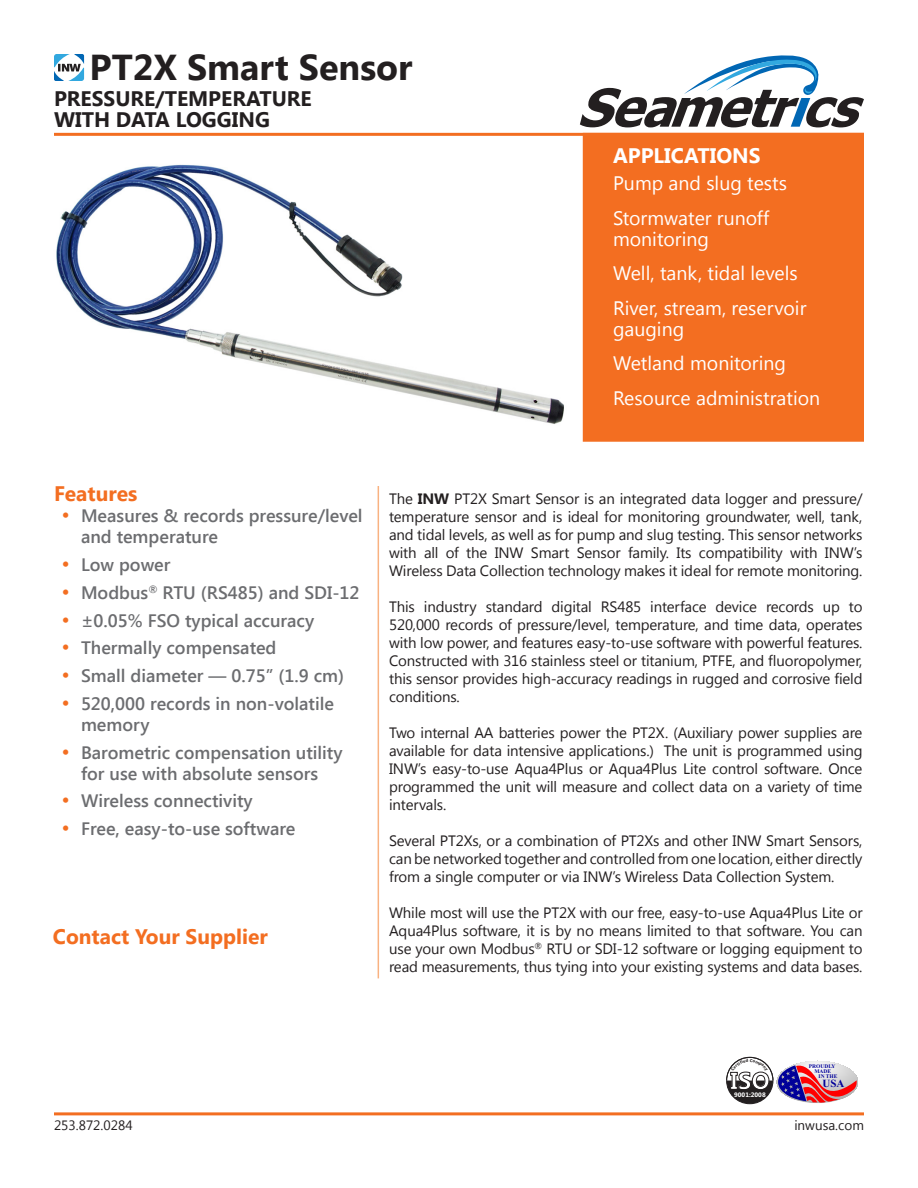
<style>
.page{position:relative;width:918px;height:1188px;background:#fff}
.page>*{position:absolute;margin:0;border:0;box-sizing:border-box;transform-origin:0 0}
.t1{font:700 36px "Segoe UI";color:#231f20}
.t2{font:700 24.3px "Segoe UI";color:#fff}
.t3{font:700 21px/21px "Segoe UI";color:#231f20}
.Heading_1{font:700 21px "Segoe UI";color:#f36e21}
.Features_Box_Title{font:700 21px "Segoe UI";color:#fff}
.Features_Box{font:19.5px/21px "Segoe UI";color:#fff}
.t4{font:600 18px/21px "Segoe UI";color:#6c6d70}
.Main_Text{font:15px/18px "Segoe UI";letter-spacing:-.01em;color:#231f20;text-align:justify}
.t5{font:13.5px "Segoe UI";color:#231f20}
.t6{font:700 10.95px "Times New Roman";color:#009}
.t7{font:700 6.45px "Segoe UI";color:#fff}
.t8{font:700 5.55px "Times New Roman";color:#009}
.s1{font-weight:400;font-size:21px;color:#f36e21}
.s2{font-weight:700}
</style>
<div class="page">
<hr style="left:378px;top:486px;width:1px;height:492px;background:#f9b281">
<svg style="left:580px;top:55px;width:284px;height:72px"></svg>
<hr style="left:54px;top:133px;width:810px;height:3px;background:#f36e21">
<div style="left:583px;top:133px;width:281px;height:309px;background:#f36e21"></div>
<hr style="left:54px;top:1112px;width:810px;height:3px;background:#f36e21">
<svg style="left:54px;top:54px;width:30px;height:27px"></svg>
<img style="left:56px;top:164px;width:508px;height:260px">
<svg style="left:726px;top:1056px;width:132px;height:49px"></svg>
<h1 class="t1" style="left:90px;top:42px;width:324px">PT2X Smart Sensor</h1>
<h3 class="t3" style="left:54px;top:87px;width:259px">PRESSURE/TEMPERATURE<br>WITH DATA LOGGING</h3>
<p class="Features_Box_Title" style="left:613px;top:140px;width:149px">APPLICATIONS</p>
<p class="Features_Box" style="left:613px;top:172px;width:175px">Pump and slug tests</p>
<p class="Features_Box" style="left:613px;top:207px;width:158px">Stormwater runoff monitoring</p>
<p class="Features_Box" style="left:613px;top:262px;width:186px">Well, tank, tidal levels</p>
<p class="Features_Box" style="left:613px;top:297px;width:195px">River, stream, reservoir gauging</p>
<p class="Features_Box" style="left:613px;top:352px;width:174px">Wetland monitoring</p>
<p class="Features_Box" style="left:613px;top:387px;width:209px">Resource administration</p>
<p class="Heading_1" style="left:54px;top:479px;width:85px">Features</p>
<p class="t4" style="left:81px;top:505px;width:283px;text-indent:-20px"><span class="s1">•</span> Measures &amp; records pressure/level and temperature</p>
<p class="t4" style="left:62px;top:553px;width:110px"><span class="s1">•</span> Low power</p>
<p class="t4" style="left:62px;top:581px;width:300px"><span class="s1">•</span> Modbus<sup>®</sup> RTU (RS485) and SDI-12</p>
<p class="t4" style="left:62px;top:609px;width:254px"><span class="s1">•</span> ±0.05% FSO typical accuracy</p>
<p class="t4" style="left:62px;top:637px;width:217px"><span class="s1">•</span> Thermally compensated</p>
<p class="t4" style="left:62px;top:664px;width:284px"><span class="s1">•</span> Small diameter — 0.75” (1.9 cm)</p>
<p class="t4" style="left:81px;top:692px;width:255px;text-indent:-20px"><span class="s1">•</span> 520,000 records in non-volatile memory</p>
<p class="t4" style="left:62px;top:741px;width:283px;text-align:center"><span class="s1">•</span> Barometric compensation utility for use with absolute sensors</p>
<p class="t4" style="left:62px;top:790px;width:193px"><span class="s1">•</span> Wireless connectivity</p>
<p class="t4" style="left:62px;top:817px;width:236px"><span class="s1">•</span> Free, easy-to-use software</p>
<p class="Heading_1" style="left:53px;top:922px;width:216px">Contact Your Supplier</p>
<p class="Main_Text" style="left:389px;top:489px;width:475px">The <span class="s2">INW</span> PT2X Smart Sensor is an integrated data logger and pressure/ temperature sensor and is ideal for monitoring groundwater, well, tank, and tidal levels, as well as for pump and slug testing. This sensor networks with all of the INW Smart Sensor family. Its compatibility with INW’s Wireless Data Collection technology makes it ideal for remote monitoring.</p>
<p class="Main_Text" style="left:389px;top:597px;width:475px">This industry standard digital RS485 interface device records up to 520,000 records of pressure/level, temperature, and time data, operates with low power, and features easy-to-use software with powerful features.<br>Constructed with 316 stainless steel or titanium, PTFE, and fluoropolymer, this sensor provides high-accuracy readings in rugged and corrosive field conditions.</p>
<p class="Main_Text" style="left:389px;top:723px;width:475px">Two internal AA batteries power the PT2X. (Auxiliary power supplies are available for data intensive applications.) The unit is programmed using INW’s easy-to-use Aqua4Plus or Aqua4Plus Lite control software. Once programmed the unit will measure and collect data on a variety of time intervals.</p>
<p class="Main_Text" style="left:389px;top:831px;width:475px">Several PT2Xs, or a combination of PT2Xs and other INW Smart Sensors, can be networked together and controlled from one location, either directly from a single computer or via INW’s Wireless Data Collection System.</p>
<p class="Main_Text" style="left:389px;top:903px;width:475px">While most will use the PT2X with our free, easy-to-use Aqua4Plus Lite or Aqua4Plus software, it is by no means limited to that software. You can use your own Modbus<sup>®</sup> RTU or SDI-12 software or logging equipment to read measurements, thus tying into your existing systems and data bases.</p>
<h2 class="t2" style="left:730px;top:1063px;width:41px">ISO</h2>
<p class="t7" style="left:734px;top:1090px;width:33px">9001:2008</p>
<p class="t8" style="left:809px;top:1063px;width:28px">PROUDLY</p>
<p class="t8" style="left:814px;top:1068px;width:18px">MADE</p>
<p class="t8" style="left:819px;top:1073px;width:20px">IN THE</p>
<p class="t6" style="left:823px;top:1076px;width:23px">USA</p>
<p class="t5" style="left:54px;top:1116px;width:80px">253.872.0284</p>
<p class="t5" style="left:794px;top:1116px;width:71px">inwusa.com</p>
</div>
